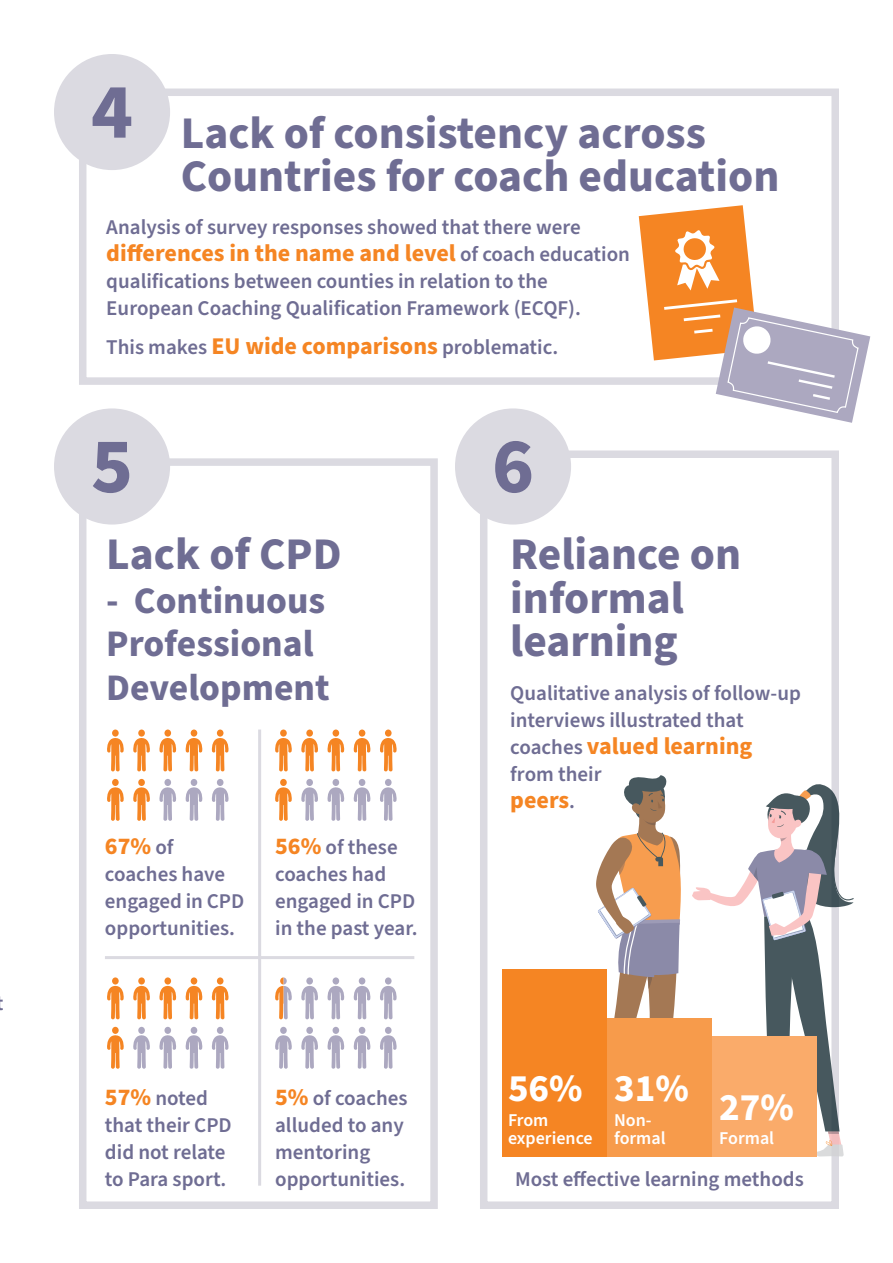
<style>
.page{position:relative;width:893px;height:1263px;background:#fff}
.page>*{position:absolute;margin:0;border:0;box-sizing:border-box;transform-origin:0 0}
.t1{font:700 79.05px "Source Sans Pro";color:#6f6d93}
.t2{font:700 45.3px/43.5px "Source Sans Pro";color:#6f6d93}
.t3{font:700 38.85px "Source Sans Pro";color:#fff}
.t4{font:700 37.5px/43.5px "Source Sans Pro";color:#6f6d93}
.t5{font:700 24px "Source Sans Pro";color:#f58523}
.t6{font:600 21px/27px "Source Sans Pro";color:#6f6d93}
.t7{font:600 18px/18px "Source Sans Pro";color:#fff}
.s1{font-weight:600;font-size:21px;color:#6f6d93}
.s2{font-weight:700;font-size:24px;color:#f58523}
</style>
<div class="page">
<div style="left:480px;top:450px;width:359px;height:759px;border:8px solid #dbdae1"></div>
<svg style="left:596px;top:775px;width:258px;height:381px"></svg>
<div style="left:455px;top:408px;width:116px;height:116px;background:#dbdae1;border-radius:50%"></div>
<div style="left:79px;top:89px;width:760px;height:296px;border:8px solid #dbdae1"></div>
<div style="left:79px;top:458px;width:359px;height:751px;border:8px solid #dbdae1"></div>
<div style="left:54px;top:54px;width:116px;height:116px;background:#dbdae1;border-radius:50%"></div>
<div style="left:54px;top:408px;width:116px;height:116px;background:#dbdae1;border-radius:50%"></div>
<div style="left:502px;top:969px;width:105px;height:187px;background:#f58523"></div>
<div style="left:607px;top:1018px;width:105px;height:138px;background:#f79b4b"></div>
<div style="left:712px;top:1036px;width:105px;height:120px;background:#faab6a"></div>
<svg style="left:639px;top:205px;width:231px;height:218px"></svg>
<div style="left:112px;top:729px;width:7px;height:8px;background:#f58523;border-radius:50%"></div>
<svg style="left:107px;top:738px;width:17px;height:34px"></svg>
<div style="left:112px;top:779px;width:7px;height:7px;background:#f58523;border-radius:50%"></div>
<svg style="left:107px;top:787px;width:17px;height:34px"></svg>
<div style="left:138px;top:729px;width:7px;height:8px;background:#f58523;border-radius:50%"></div>
<svg style="left:133px;top:738px;width:17px;height:34px"></svg>
<div style="left:138px;top:779px;width:7px;height:7px;background:#f58523;border-radius:50%"></div>
<svg style="left:133px;top:787px;width:17px;height:34px"></svg>
<div style="left:164px;top:729px;width:7px;height:8px;background:#f58523;border-radius:50%"></div>
<svg style="left:159px;top:738px;width:18px;height:34px"></svg>
<div style="left:164px;top:779px;width:7px;height:7px;background:#aca8c0;border-radius:50%"></div>
<svg style="left:159px;top:787px;width:17px;height:34px"></svg>
<div style="left:191px;top:729px;width:6px;height:8px;background:#f58523;border-radius:50%"></div>
<svg style="left:185px;top:738px;width:18px;height:34px"></svg>
<div style="left:191px;top:779px;width:6px;height:7px;background:#aca8c0;border-radius:50%"></div>
<svg style="left:185px;top:787px;width:18px;height:34px"></svg>
<div style="left:217px;top:729px;width:6px;height:8px;background:#f58523;border-radius:50%"></div>
<svg style="left:211px;top:738px;width:18px;height:34px"></svg>
<div style="left:217px;top:779px;width:6px;height:7px;background:#aca8c0;border-radius:50%"></div>
<svg style="left:211px;top:787px;width:18px;height:34px"></svg>
<div style="left:112px;top:977px;width:7px;height:7px;background:#f58523;border-radius:50%"></div>
<svg style="left:107px;top:986px;width:17px;height:34px"></svg>
<div style="left:112px;top:1027px;width:7px;height:7px;background:#f58523;border-radius:50%"></div>
<svg style="left:107px;top:1035px;width:17px;height:34px"></svg>
<div style="left:138px;top:977px;width:7px;height:7px;background:#f58523;border-radius:50%"></div>
<svg style="left:133px;top:986px;width:17px;height:34px"></svg>
<div style="left:138px;top:1027px;width:7px;height:7px;background:#aca8c0;border-radius:50%"></div>
<svg style="left:133px;top:1035px;width:17px;height:34px"></svg>
<div style="left:164px;top:977px;width:7px;height:7px;background:#f58523;border-radius:50%"></div>
<svg style="left:159px;top:986px;width:18px;height:34px"></svg>
<div style="left:164px;top:1027px;width:7px;height:7px;background:#aca8c0;border-radius:50%"></div>
<svg style="left:159px;top:1035px;width:17px;height:34px"></svg>
<div style="left:191px;top:977px;width:6px;height:7px;background:#f58523;border-radius:50%"></div>
<svg style="left:185px;top:986px;width:18px;height:34px"></svg>
<div style="left:191px;top:1027px;width:6px;height:7px;background:#aca8c0;border-radius:50%"></div>
<svg style="left:185px;top:1035px;width:18px;height:34px"></svg>
<div style="left:217px;top:977px;width:6px;height:7px;background:#f58523;border-radius:50%"></div>
<svg style="left:211px;top:986px;width:18px;height:34px"></svg>
<div style="left:217px;top:1027px;width:6px;height:7px;background:#aca8c0;border-radius:50%"></div>
<svg style="left:211px;top:1035px;width:18px;height:34px"></svg>
<div style="left:280px;top:729px;width:7px;height:8px;background:#f58523;border-radius:50%"></div>
<svg style="left:275px;top:738px;width:17px;height:34px"></svg>
<div style="left:280px;top:779px;width:7px;height:7px;background:#f58523;border-radius:50%"></div>
<svg style="left:275px;top:787px;width:17px;height:34px"></svg>
<div style="left:306px;top:729px;width:7px;height:8px;background:#f58523;border-radius:50%"></div>
<svg style="left:301px;top:738px;width:17px;height:34px"></svg>
<div style="left:306px;top:779px;width:7px;height:7px;background:#aca8c0;border-radius:50%"></div>
<svg style="left:301px;top:787px;width:17px;height:34px"></svg>
<div style="left:333px;top:729px;width:6px;height:8px;background:#f58523;border-radius:50%"></div>
<svg style="left:327px;top:738px;width:18px;height:34px"></svg>
<div style="left:333px;top:779px;width:6px;height:7px;background:#aca8c0;border-radius:50%"></div>
<svg style="left:327px;top:787px;width:18px;height:34px"></svg>
<div style="left:359px;top:729px;width:6px;height:8px;background:#f58523;border-radius:50%"></div>
<svg style="left:353px;top:738px;width:18px;height:34px"></svg>
<div style="left:359px;top:779px;width:6px;height:7px;background:#aca8c0;border-radius:50%"></div>
<svg style="left:353px;top:787px;width:18px;height:34px"></svg>
<div style="left:385px;top:729px;width:7px;height:8px;background:#f58523;border-radius:50%"></div>
<svg style="left:380px;top:738px;width:17px;height:34px"></svg>
<div style="left:385px;top:779px;width:7px;height:7px;background:#aca8c0;border-radius:50%"></div>
<svg style="left:380px;top:787px;width:17px;height:34px"></svg>
<div style="left:280px;top:1027px;width:7px;height:7px;background:#aca8c0;border-radius:50%"></div>
<svg style="left:275px;top:1035px;width:17px;height:34px"></svg>
<div style="left:306px;top:977px;width:7px;height:7px;background:#aca8c0;border-radius:50%"></div>
<svg style="left:301px;top:986px;width:17px;height:34px"></svg>
<div style="left:306px;top:1027px;width:7px;height:7px;background:#aca8c0;border-radius:50%"></div>
<svg style="left:301px;top:1035px;width:17px;height:34px"></svg>
<div style="left:333px;top:977px;width:6px;height:7px;background:#aca8c0;border-radius:50%"></div>
<svg style="left:327px;top:986px;width:18px;height:34px"></svg>
<div style="left:333px;top:1027px;width:6px;height:7px;background:#aca8c0;border-radius:50%"></div>
<svg style="left:327px;top:1035px;width:18px;height:34px"></svg>
<div style="left:359px;top:977px;width:6px;height:7px;background:#aca8c0;border-radius:50%"></div>
<svg style="left:353px;top:986px;width:18px;height:34px"></svg>
<div style="left:359px;top:1027px;width:6px;height:7px;background:#aca8c0;border-radius:50%"></div>
<svg style="left:353px;top:1035px;width:18px;height:34px"></svg>
<div style="left:385px;top:977px;width:7px;height:7px;background:#aca8c0;border-radius:50%"></div>
<svg style="left:380px;top:986px;width:17px;height:34px"></svg>
<div style="left:385px;top:1027px;width:7px;height:7px;background:#aca8c0;border-radius:50%"></div>
<svg style="left:380px;top:1035px;width:17px;height:34px"></svg>
<hr style="left:105px;top:956px;width:309px;height:3px;background:#dbdae1">
<hr style="left:258px;top:729px;width:3px;height:457px;background:#dbdae1">
<svg style="left:275px;top:977px;width:17px;height:43px"></svg>
<h1 class="t1" style="left:91px;top:58px;width:44px">4</h1>
<h2 class="t2" style="left:181px;top:112px;width:600px">Lack of consistency across<br>Countries for coach education</h2>
<p class="t6" style="left:106px;top:215px;width:476px">Analysis of survey responses showed that there were</p>
<p class="t5" style="left:106px;top:237px;width:525px">differences in the name and level <span class="s1">of coach education</span></p>
<p class="t6" style="left:106px;top:269px;width:476px">qualifications between counties in relation to the<br>European Coaching Qualification Framework (ECQF).</p>
<p class="t6" style="left:106px;top:335px;width:453px">This makes <span class="s2">EU wide comparisons</span> problematic.</p>
<h1 class="t1" style="left:91px;top:412px;width:44px">5</h1>
<h2 class="t2" style="left:106px;top:533px;width:237px">Lack of CPD</h2>
<h3 class="t4" style="left:106px;top:579px;width:225px">- Continuous<br>Professional<br>Development</h3>
<p class="t5" style="left:105px;top:830px;width:70px">67% <span class="s1">of</span></p>
<p class="t6" style="left:105px;top:861px;width:141px">coaches have engaged in CPD opportunities.</p>
<p class="t6" style="left:275px;top:834px;width:144px"><span class="s2">56%</span> of these coaches had engaged in CPD in the past year.</p>
<p class="t6" style="left:105px;top:1085px;width:128px"><span class="s2">57%</span> noted that their CPD did not relate to Para sport.</p>
<p class="t6" style="left:275px;top:1085px;width:134px"><span class="s2">5%</span> of coaches alluded to any mentoring opportunities.</p>
<h1 class="t1" style="left:492px;top:412px;width:44px">6</h1>
<h2 class="t2" style="left:510px;top:533px;width:232px">Reliance on informal learning</h2>
<p class="t6" style="left:510px;top:680px;width:292px">Qualitative analysis of follow-up interviews illustrated that</p>
<p class="t5" style="left:510px;top:729px;width:244px"><span class="s1">coaches</span> valued learning</p>
<p class="t6" style="left:510px;top:761px;width:93px">from their</p>
<p class="t5" style="left:510px;top:783px;width:66px">peers<span class="s1">.</span></p>
<h3 class="t3" style="left:508px;top:1061px;width:182px">56% 31%</h3>
<p class="t7" style="left:508px;top:1111px;width:42px">From</p>
<p class="t7" style="left:614px;top:1111px;width:53px">Non&shy;formal</p>
<p class="t7" style="left:508px;top:1129px;width:86px">experience</p>
<h3 class="t3" style="left:719px;top:1081px;width:76px">27%</h3>
<p class="t7" style="left:719px;top:1129px;width:56px">Formal</p>
<p class="t6" style="left:515px;top:1166px;width:290px">Most effective learning methods</p>
</div>
